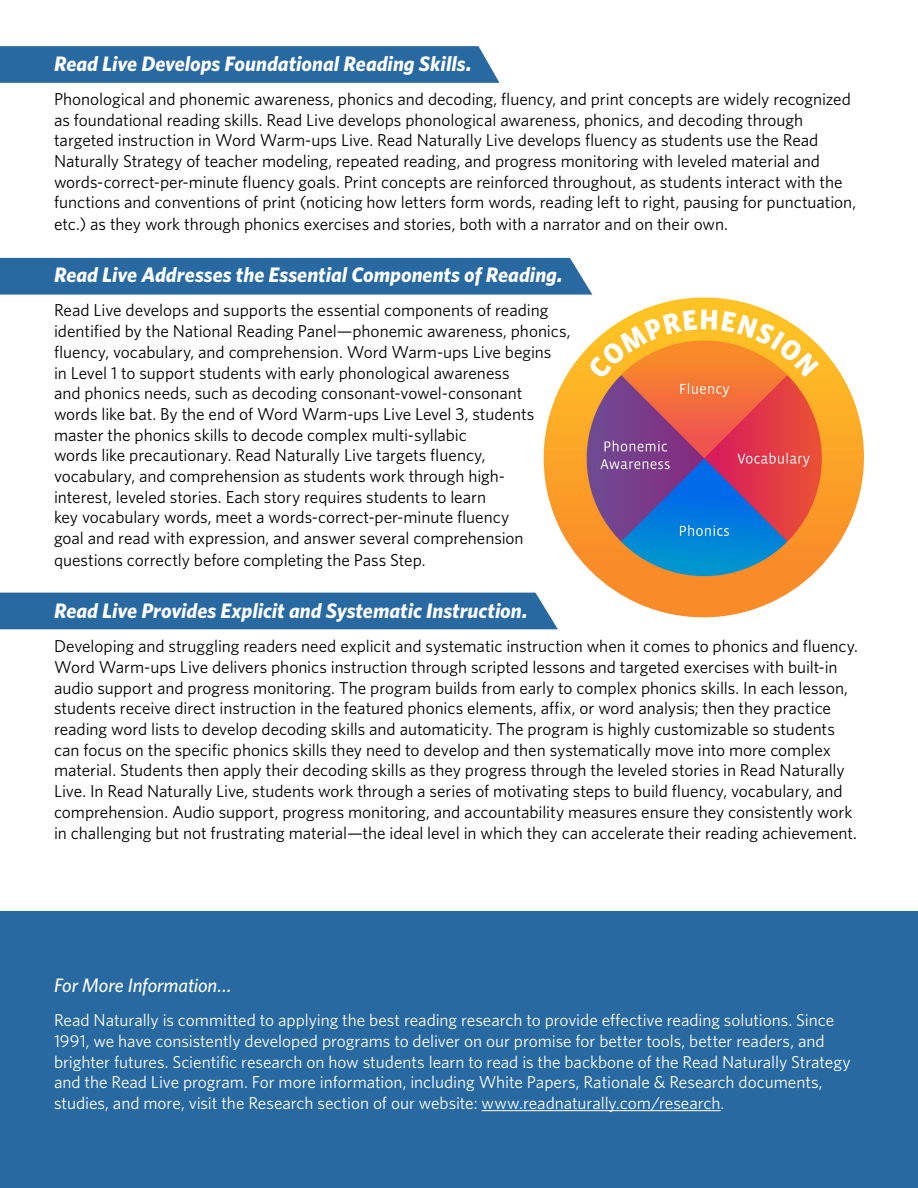
<style>
.page{position:relative;width:918px;height:1188px;background:#fff}
.page>*{position:absolute;margin:0;border:0;box-sizing:border-box;transform-origin:0 0}
.t1{font:italic 700 21px "Whitney";color:#fff}
.t2{font:italic 500 19.5px "Whitney";letter-spacing:-.005em;color:#fff}
.t3{font:17.25px/20.9px "Whitney";letter-spacing:-.005em;color:#000}
.t4{font:17.25px/20.7px "Whitney";letter-spacing:-.005em;color:#fff}
</style>
<div class="page">
<div style="left:0;top:912px;width:918px;height:276px;background:#2869a2"></div>
<svg style="left:0;top:46px;width:500px;height:37px;background:#2d6ca4"></svg>
<div style="left:0;top:258px;width:592px;height:37px;background:#2869a2"></div>
<div style="left:0;top:593px;width:558px;height:36px;background:#2869a2"></div>
<hr style="left:482px;top:1110px;width:239px;height:1px;background:#fff">
<img style="left:543px;top:296px;width:321px;height:321px;border-radius:161px">
<p class="t1" style="left:54px;top:49px;width:419px">Read Live Develops Foundational Reading Skills.</p>
<p class="t3" style="left:54px;top:88px;width:804px">Phonological and phonemic awareness, phonics and decoding, fluency, and print concepts are widely recognized as foundational reading skills. Read Live develops phonological awareness, phonics, and decoding through targeted instruction in Word Warm-ups Live. Read Naturally Live develops fluency as students use the Read Naturally Strategy of teacher modeling, repeated reading, and progress monitoring with leveled material and words-correct-per-minute fluency goals. Print concepts are reinforced throughout, as students interact with the functions and conventions of print (noticing how letters form words, reading left to right, pausing for punctuation, etc.) as they work through phonics exercises and stories, both with a narrator and on their own.</p>
<p class="t1" style="left:54px;top:261px;width:510px">Read Live Addresses the Essential Components of Reading.</p>
<p class="t3" style="left:54px;top:300px;width:518px">Read Live develops and supports the essential components of reading identified by the National Reading Panel—phonemic awareness, phonics, fluency, vocabulary, and comprehension. Word Warm-ups Live begins<br>in Level 1 to support students with early phonological awareness<br>and phonics needs, such as decoding consonant-vowel-consonant words like bat. By the end of Word Warm-ups Live Level 3, students master the phonics skills to decode complex multi-syllabic<br>words like precautionary. Read Naturally Live targets fluency, vocabulary, and comprehension as students work through high-<br>interest, leveled stories. Each story requires students to learn<br>key vocabulary words, meet a words-correct-per-minute fluency<br>goal and read with expression, and answer several comprehension questions correctly before completing the Pass Step.</p>
<p class="t1" style="left:54px;top:597px;width:475px">Read Live Provides Explicit and Systematic Instruction.</p>
<p class="t3" style="left:54px;top:635px;width:806px">Developing and struggling readers need explicit and systematic instruction when it comes to phonics and fluency.<br>Word Warm-ups Live delivers phonics instruction through scripted lessons and targeted exercises with built-in audio support and progress monitoring. The program builds from early to complex phonics skills. In each lesson, students receive direct instruction in the featured phonics elements, affix, or word analysis; then they practice reading word lists to develop decoding skills and automaticity. The program is highly customizable so students can focus on the specific phonics skills they need to develop and then systematically move into more complex material. Students then apply their decoding skills as they progress through the leveled stories in Read Naturally Live. In Read Naturally Live, students work through a series of motivating steps to build fluency, vocabulary, and comprehension. Audio support, progress monitoring, and accountability measures ensure they consistently work in challenging but not frustrating material—the ideal level in which they can accelerate their reading achievement.</p>
<p class="t2" style="left:54px;top:974px;width:179px">For More Information…</p>
<p class="t4" style="left:54px;top:1009px;width:798px">Read Naturally is committed to applying the best reading research to provide effective reading solutions. Since 1991, we have consistently developed programs to deliver on our promise for better tools, better readers, and brighter futures. Scientific research on how students learn to read is the backbone of the Read Naturally Strategy and the Read Live program. For more information, including White Papers, Rationale &amp; Research documents, studies, and more, visit the Research section of our website: www.readnaturally.com/research.</p>
</div>
